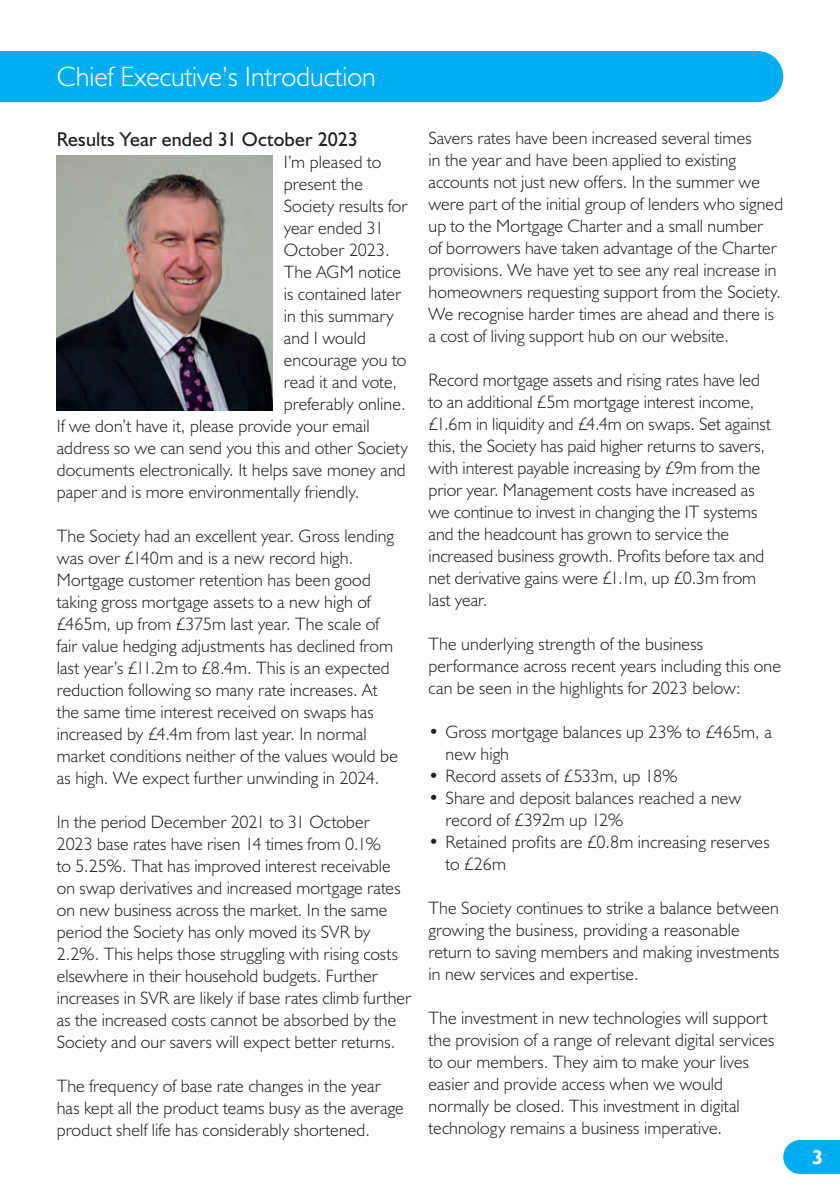
<style>
.page{position:relative;width:840px;height:1191px;background:#fff}
.page>*{position:absolute;margin:0;border:0;box-sizing:border-box;transform-origin:0 0}
.t1{font:300 28px "Humanist 521 BT";color:#fff}
.t2{font:20px "Humanist 521 BT";letter-spacing:.01em;color:#231f20}
.t3{font:700 20px "Humanist 521 BT";color:#fff}
.t4{font:300 18px/22px "Humanist 521 BT";letter-spacing:.005em;color:#231f20}
</style>
<div class="page">
<svg style="left:783px;top:1140px;width:56px;height:34px"></svg>
<div style="left:0;top:51px;width:782px;height:51px;background:#00aeef"></div>
<img style="left:57px;top:155px;width:215px;height:255px">
<h1 class="t1" style="left:57px;top:59px;width:320px">Chief Executive’s Introduction</h1>
<p class="t2" style="left:57px;top:127px;width:302px">Results Year ended 31 October 2023</p>
<p class="t4" style="left:283px;top:150px;width:99px">I’m pleased to</p>
<p class="t4" style="left:283px;top:172px;width:81px">present the</p>
<p class="t4" style="left:283px;top:194px;width:125px">Society results for</p>
<p class="t4" style="left:283px;top:216px;width:101px">year ended 31</p>
<p class="t4" style="left:283px;top:238px;width:107px">October 2023.</p>
<p class="t4" style="left:283px;top:260px;width:119px">The AGM notice</p>
<p class="t4" style="left:283px;top:282px;width:119px">is contained later</p>
<p class="t4" style="left:283px;top:304px;width:111px">in this summary</p>
<p class="t4" style="left:283px;top:326px;width:84px">and I would</p>
<p class="t4" style="left:283px;top:348px;width:124px">encourage you to</p>
<p class="t4" style="left:283px;top:370px;width:115px">read it and vote,</p>
<p class="t4" style="left:283px;top:392px;width:123px">preferably online.</p>
<p class="t4" style="left:57px;top:414px;width:314px">If we don’t have it, please provide your email</p>
<p class="t4" style="left:57px;top:436px;width:352px">address so we can send you this and other Society</p>
<p class="t4" style="left:57px;top:458px;width:350px">documents electronically. It helps save money and</p>
<p class="t4" style="left:57px;top:480px;width:304px">paper and is more environmentally friendly.</p>
<p class="t4" style="left:57px;top:524px;width:342px">The Society had an excellent year. Gross lending was over £140m and is a new record high.<br>Mortgage customer retention has been good taking gross mortgage assets to a new high of £465m, up from £375m last year. The scale of fair value hedging adjustments has declined from last year’s £11.2m to £8.4m. This is an expected reduction following so many rate increases. At the same time interest received on swaps has increased by £4.4m from last year. In normal market conditions neither of the values would be as high. We expect further unwinding in 2024.</p>
<p class="t4" style="left:57px;top:810px;width:356px">In the period December 2021 to 31 October<br>2023 base rates have risen 14 times from 0.1%<br>to 5.25%. That has improved interest receivable on swap derivatives and increased mortgage rates on new business across the market. In the same period the Society has only moved its SVR by 2.2%. This helps those struggling with rising costs elsewhere in their household budgets. Further increases in SVR are likely if base rates climb further as the increased costs cannot be absorbed by the Society and our savers will expect better returns.</p>
<p class="t4" style="left:57px;top:1074px;width:348px">The frequency of base rate changes in the year has kept all the product teams busy as the average product shelf life has considerably shortened.</p>
<p class="t4" style="left:428px;top:126px;width:356px">Savers rates have been increased several times<br>in the year and have been applied to existing accounts not just new offers. In the summer we were part of the initial group of lenders who signed up to the Mortgage Charter and a small number<br>of borrowers have taken advantage of the Charter provisions. We have yet to see any real increase in homeowners requesting support from the Society.<br>We recognise harder times are ahead and there is a cost of living support hub on our website.</p>
<p class="t4" style="left:428px;top:368px;width:343px">Record mortgage assets and rising rates have led to an additional £5m mortgage interest income, £1.6m in liquidity and £4.4m on swaps. Set against this, the Society has paid higher returns to savers, with interest payable increasing by £9m from the prior year. Management costs have increased as we continue to invest in changing the IT systems and the headcount has grown to service the increased business growth. Profits before tax and net derivative gains were £1.1m, up £0.3m from last year.</p>
<p class="t4" style="left:428px;top:632px;width:354px">The underlying strength of the business performance across recent years including this one can be seen in the highlights for 2023 below:</p>
<p class="t4" style="left:445px;top:720px;width:327px;text-indent:-17px">• Gross mortgage balances up 23% to £465m, a new high</p>
<p class="t4" style="left:428px;top:764px;width:250px">• Record assets of £533m, up 18%</p>
<p class="t4" style="left:445px;top:786px;width:297px;text-indent:-17px">• Share and deposit balances reached a new record of £392m up 12%</p>
<p class="t4" style="left:445px;top:830px;width:325px;text-indent:-17px">• Retained profits are £0.8m increasing reserves to £26m</p>
<p class="t4" style="left:428px;top:896px;width:352px">The Society continues to strike a balance between growing the business, providing a reasonable return to saving members and making investments in new services and expertise.</p>
<p class="t4" style="left:428px;top:1006px;width:347px">The investment in new technologies will support the provision of a range of relevant digital services to our members. They aim to make your lives easier and provide access when we would normally be closed. This investment in digital technology remains a business imperative.</p>
<p class="t3" style="left:811px;top:1144px;width:12px">3</p>
</div>
